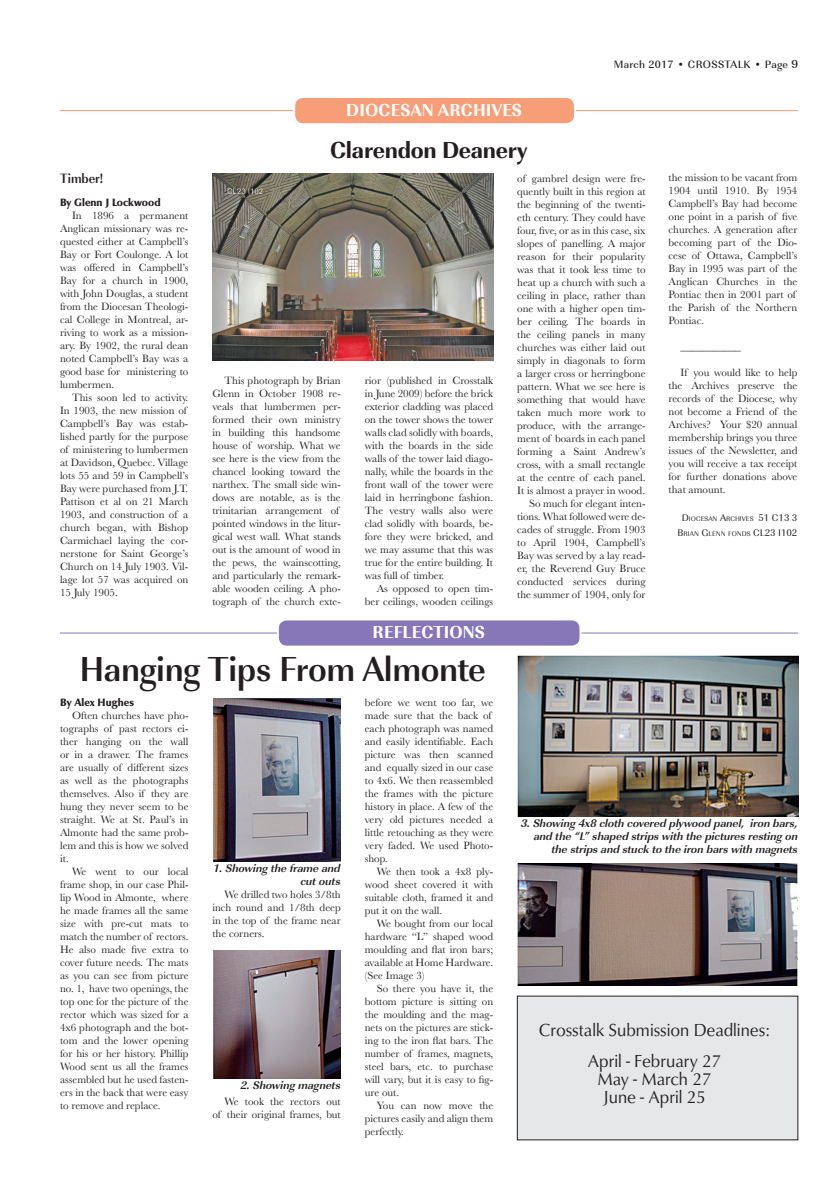
<style>
.page{position:relative;width:840px;height:1200px;background:#fff}
.page>*{position:absolute;margin:0;border:0;box-sizing:border-box;transform-origin:0 0}
._1_-_48_pt_head_impe{font:700 36px "Imperial URW";letter-spacing:-.01em;color:#231f20;scale:.95 1}
._3_-_24_pt_head_impe{font:700 expanded 24px "Imperial URW";letter-spacing:-.01em;color:#231f20;scale:.95 1}
.t1{font:18px "Classico URW";color:#231f20;scale:.95 1}
._3_-_24_pt_head_impe-2{font:700 expanded 18px "Imperial URW";letter-spacing:.01em;color:#fff;scale:.95 1}
._9_-_teasers{font:700 14px "Imperial URW";color:#231f20;scale:.9 1}
._8_-_Photo_credit{font:italic 700 11.5px/13px "Imperial URW";color:#231f20;text-align:right}
._4_-_Body_Baskervill{font:11px/13px "Baskerville";color:#231f20;text-align:justify}
._7_-_By-line{font:900 11px "Classico URW";color:#231f20}
.t2{font:500 11px "Imperial URW";letter-spacing:.03em;color:#231f20}
._8_-_Photo_credit-2{font:7px "Imperial URW";color:#231f20}
.s1{font-style:inherit}
.s2{font-size:12px}
.s3{font-size:10px}
</style>
<div class="page">
<div style="left:517px;top:996px;width:281px;height:144px;background:#e6e7e9"></div>
<hr style="left:60px;top:110px;width:738px;height:1px;background:#f79d78">
<div style="left:294px;top:97px;width:281px;height:27px;background:#f79d78;border-radius:9px"></div>
<div style="left:293px;top:96px;width:283px;height:29px;border:2px solid #fff;border-radius:9px"></div>
<img style="left:212px;top:173px;width:281px;height:188px">
<hr style="left:60px;top:633px;width:738px;height:1px;background:#8678b8">
<div style="left:278px;top:619px;width:303px;height:28px;background:#8678b8;border-radius:9px"></div>
<div style="left:277px;top:618px;width:305px;height:30px;border:2px solid #fff;border-radius:9px"></div>
<img style="left:213px;top:698px;width:128px;height:164px">
<img style="left:213px;top:951px;width:128px;height:128px">
<img style="left:517px;top:656px;width:281px;height:161px">
<img style="left:517px;top:864px;width:280px;height:122px">
<p class="_9_-_teasers" style="left:60px;top:168px;width:50px">Timber!</p>
<p class="_7_-_By-line" style="left:60px;top:196px;width:102px">By Glenn J Lockwood</p>
<p class="_4_-_Body_Baskervill" style="left:60px;top:209px;width:130px;text-indent:12px">In 1896 a permanent Anglican missionary was re&shy;quested either at Campbell’s Bay or Fort Coulonge. A lot was offered in Campbell’s Bay for a church in 1900, with John Douglas, a student from the Diocesan Theologi&shy;cal College in Montreal, ar&shy;riving to work as a mission&shy;ary. By 1902, the rural dean noted Campbell’s Bay was a good base for ministering to lumbermen.</p>
<p class="_4_-_Body_Baskervill" style="left:60px;top:391px;width:130px;text-align:left;text-indent:12px">This soon led to activity.<br>In 1903, the new mission of<br>Campbell’s Bay was estab&shy;lished partly for the purpose of ministering to lumbermen at Davidson, Quebec. Village lots 55 and 59 in Campbell’s<br>Bay were purchased from J.T.<br>Pattison et al on 21 March<br>1903, and construction of a church began, with Bishop<br>Carmichael laying the cor&shy;nerstone for Saint George’s<br>Church on 14 July 1903. Vil&shy;lage lot 57 was acquired on<br>15 July 1905.</p>
<p class="_3_-_24_pt_head_impe-2" style="left:346px;top:96px;width:186px">DIOCESAN ARCHIVES</p>
<p class="_3_-_24_pt_head_impe" style="left:330px;top:131px;width:210px">Clarendon Deanery</p>
<p class="t2" style="left:614px;top:57px;width:186px">March 2017 <span class="s1">•</span> CROSSTALK <span class="s1">•</span> Page <span class="s2">9</span></p>
<p class="_4_-_Body_Baskervill" style="left:212px;top:374px;width:130px;text-align:left;text-indent:12px">This photograph by Brian<br>Glenn in October 1908 re&shy;veals that lumbermen per&shy;formed their own ministry in building this handsome house of worship. What we see here is the view from the chancel looking toward the narthex. The small side win&shy;dows are notable, as is the trinitarian arrangement of pointed windows in the litur&shy;gical west wall. What stands out is the amount of wood in the pews, the wainscotting, and particularly the remark&shy;able wooden ceiling. A pho&shy;tograph of the church exte-</p>
<p class="_4_-_Body_Baskervill" style="left:365px;top:374px;width:130px">rior (published in Crosstalk in June 2009) before the brick exterior cladding was placed on the tower shows the tower walls clad solidly with boards, with the boards in the side walls of the tower laid diago&shy;nally, while the boards in the front wall of the tower were laid in herringbone fashion.<br>The vestry walls also were clad solidly with boards, be&shy;fore they were bricked, and we may assume that this was true for the entire building. It was full of timber.</p>
<p class="_4_-_Body_Baskervill" style="left:365px;top:582px;width:130px;text-align:right">As opposed to open tim&shy;ber ceilings, wooden ceilings</p>
<p class="_4_-_Body_Baskervill" style="left:517px;top:172px;width:130px">of gambrel design were fre&shy;quently built in this region at the beginning of the twenti&shy;eth century. They could have four, five, or as in this case, six slopes of panelling. A major reason for their popularity was that it took less time to heat up a church with such a ceiling in place, rather than one with a higher open tim&shy;ber ceiling. The boards in the ceiling panels in many churches was either laid out simply in diagonals to form a larger cross or herringbone pattern. What we see here is something that would have taken much more work to produce, with the arrange&shy;ment of boards in each panel forming a Saint Andrew’s cross, with a small rectangle at the centre of each panel.<br>It is almost a prayer in wood.</p>
<p class="_4_-_Body_Baskervill" style="left:517px;top:497px;width:130px;text-indent:12px">So much for elegant inten&shy;tions. What followed were de&shy;cades of struggle. From 1903 to April 1904, Campbell’s Bay was served by a lay read&shy;er, the Reverend Guy Bruce conducted services during the summer of 1904, only for</p>
<p class="_4_-_Body_Baskervill" style="left:669px;top:171px;width:130px;text-align:left">the mission to be vacant from<br>1904 until 1910. By 1954<br>Campbell’s Bay had become one point in a parish of five churches. A generation after becoming part of the Dio&shy;cese of Ottawa, Campbell’s<br>Bay in 1995 was part of the<br>Anglican Churches in the<br>Pontiac then in 2001 part of the Parish of the Northern<br>Pontiac.</p>
<p class="_4_-_Body_Baskervill" style="left:681px;top:340px;width:62px">___________</p>
<p class="_4_-_Body_Baskervill" style="left:669px;top:366px;width:130px;text-indent:12px">If you would like to help the Archives preserve the records of the Diocese, why not become a Friend of the Archives? Your $20 annual membership brings you three issues of the Newsletter, and you will receive a tax receipt for further donations above that amount.</p>
<p class="_8_-_Photo_credit-2" style="left:682px;top:513px;width:117px"><span class="s3">D</span> IOCESAN <span class="s3">A</span>RCHIVES <span class="s3">51 C13 3</span></p>
<p class="_8_-_Photo_credit-2" style="left:678px;top:528px;width:121px"><span class="s3">B</span>RIAN <span class="s3">G</span>LENN FONDS <span class="s3">CL23 I 102</span></p>
<p class="_3_-_24_pt_head_impe-2" style="left:373px;top:618px;width:120px">REFLECTIONS</p>
<p class="_1_-_48_pt_head_impe" style="left:79px;top:642px;width:429px">Hanging Tips From Almonte</p>
<p class="_7_-_By-line" style="left:60px;top:696px;width:76px">By Alex Hughes</p>
<p class="_4_-_Body_Baskervill" style="left:60px;top:709px;width:130px;text-indent:12px">Often churches have pho&shy;tographs of past rectors ei&shy;ther hanging on the wall or in a drawer. The frames are usually of different sizes as well as the photographs themselves. Also if they are hung they never seem to be straight. We at St. Paul’s in Almonte had the same prob&shy;lem and this is how we solved it.</p>
<p class="_4_-_Body_Baskervill" style="left:60px;top:865px;width:130px;text-indent:12px">We went to our local frame shop, in our case Phil&shy;lip Wood in Almonte, where he made frames all the same size with pre-cut mats to match the number of rectors.<br>He also made five extra to cover future needs. The mats as you can see from picture no. 1, have two openings, the top one for the picture of the rector which was sized for a 4x6 photograph and the bot&shy;tom and the lower opening for his or her history. Phillip Wood sent us all the frames assembled but he used fasten&shy;ers in the back that were easy to remove and replace.</p>
<p class="_8_-_Photo_credit" style="left:213px;top:861px;width:129px">1. Showing the frame and cut outs</p>
<p class="_4_-_Body_Baskervill" style="left:365px;top:696px;width:130px;text-align:left">before we went too far, we made sure that the back of each photograph was named and easily identifiable. Each picture was then scanned and equally sized in our case to 4x6. We then reassembled the frames with the picture history in place. A few of the very old pictures needed a little retouching as they were very faded. We used Photo&shy;shop.</p>
<p class="_4_-_Body_Baskervill" style="left:365px;top:865px;width:130px;text-indent:12px">We then took a 4x8 ply&shy;wood sheet covered it with suitable cloth, framed it and put it on the wall.</p>
<p class="_4_-_Body_Baskervill" style="left:365px;top:917px;width:130px;text-indent:12px">We bought from our local hardware “L” shaped wood moulding and flat iron bars; available at Home Hardware. (See Image 3)</p>
<p class="_4_-_Body_Baskervill" style="left:365px;top:982px;width:130px;text-indent:12px">So there you have it, the bottom picture is sitting on the moulding and the mag&shy;nets on the pictures are stick&shy;ing to the iron flat bars. The number of frames, magnets, steel bars, etc. to purchase will vary, but it is easy to fig&shy;ure out.</p>
<p class="_4_-_Body_Baskervill" style="left:365px;top:1099px;width:130px;text-indent:12px">You can now move the pictures easily and align them perfectly.</p>
<p class="_4_-_Body_Baskervill" style="left:212px;top:888px;width:130px;text-indent:12px">We drilled two holes 3/8th inch round and 1/8th deep in the top of the frame near the corners.</p>
<p class="_8_-_Photo_credit" style="left:241px;top:1078px;width:101px">2. Showing magnets</p>
<p class="_4_-_Body_Baskervill" style="left:212px;top:1095px;width:130px;text-align:right">We took the rectors out<br>of their original frames, but</p>
<p class="_8_-_Photo_credit" style="left:521px;top:817px;width:279px">3. Showing 4x8 cloth covered plywood panel, iron bars, and the “L” shaped strips with the pictures resting on the strips and stuck to the iron bars with magnets</p>
<p class="t1" style="left:539px;top:1016px;width:244px">Crosstalk Submission Deadlines:</p>
<p class="t1" style="left:588px;top:1047px;width:142px">April - February 27</p>
<p class="t1" style="left:597px;top:1065px;width:121px">May - March 27</p>
<p class="t1" style="left:603px;top:1083px;width:110px">June - April 25</p>
</div>
